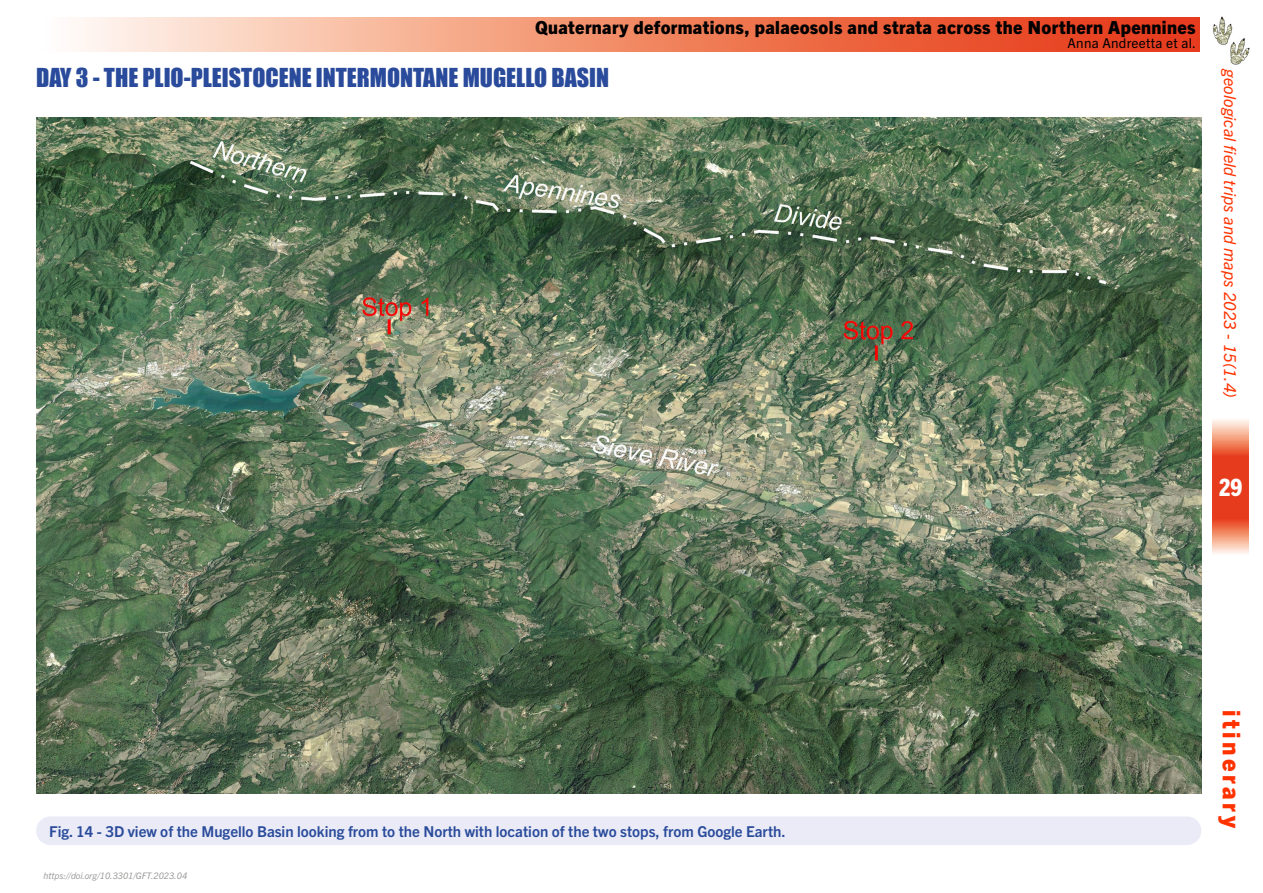
<style>
.page{position:relative;width:1263px;height:893px;background:#fff}
.page>*{position:absolute;margin:0;border:0;box-sizing:border-box;transform-origin:0 0}
.t1{font:24px "Impact";color:#2a4b9b}
.t2{font:800 24px "Trade Gothic Next LT Pro";letter-spacing:.15em;color:#ff3200}
.t3{font:800 condensed 24px "Trade Gothic Next LT Pro";color:#fff}
.t4{font:800 18px "Trade Gothic Next LT Pro";letter-spacing:.02em;color:#000}
.t5{font:italic 16.5px "Trade Gothic Next LT Pro";letter-spacing:.01em;color:#ff3200}
.t6{font:700 15px "Trade Gothic Next LT Pro";color:#2a4b9b}
.t7{font:13.5px "Trade Gothic Next LT Pro";letter-spacing:.02em;color:#000}
.t8{font:italic 9px "Trade Gothic Next LT Pro";color:#9d9d9c}
</style>
<div class="page">
<img style="left:1213px;top:16px;width:37px;height:49px">
<svg style="left:75px;top:17px;width:1125px;height:34px;background:#f18e70"></svg>
<svg style="left:1212px;top:420px;width:37px;height:134px;background:#ed6f52"></svg>
<img style="left:36px;top:118px;width:1165px;height:675px">
<div style="left:36px;top:816px;width:1165px;height:29px;background:#eaebf7;border-radius:14px"></div>
<p class="t4" style="left:535px;top:15px;width:662px">Quaternary deformations, palaeosols and strata across the Northern Apennines</p>
<p class="t7" style="left:1067px;top:33px;width:130px">Anna Andreetta et al.</p>
<h1 class="t1" style="left:36px;top:59px;width:575px">DAY 3 - THE PLIO-PLEISTOCENE INTERMONTANE MUGELLO BASIN</h1>
<p class="t5" style="left:1242px;top:69px;width:331px;rotate:90deg">geological field trips and maps 2023 - 15(1.4)</p>
<h1 class="t3" style="left:1219px;top:471px;width:25px">29</h1>
<p class="t6" style="left:49px;top:821px;width:738px">Fig. 14 - 3D view of the Mugello Basin looking from to the North with location of the two stops, from Google Earth.</p>
<p class="t8" style="left:44px;top:870px;width:145px">https://doi.org/10.3301/GFT.2023.04</p>
<h1 class="t2" style="left:1248px;top:710px;width:121px;rotate:90deg">itinerary</h1>
</div>
